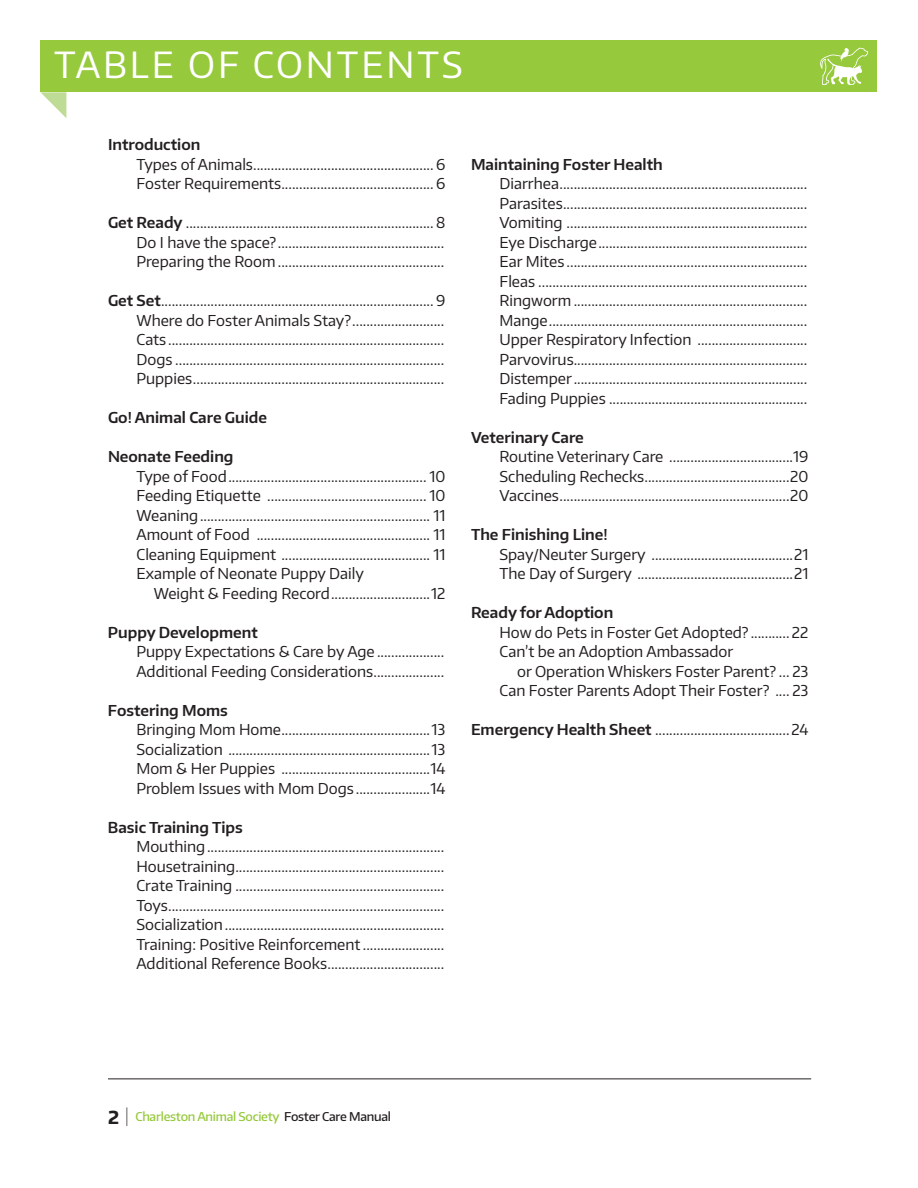
<style>
.page{position:relative;width:918px;height:1188px;background:#fff}
.page>*{position:absolute;margin:0;border:0;box-sizing:border-box;transform-origin:0 0}
.t1{font:36px "Encode Sans";letter-spacing:.08em;color:#fff}
.t2{font:15px/19.5px "Encode Sans";color:#231f20;text-align:justify}
.t3{font:600 15px "Encode Sans";color:#231f20}
.t4{font:500 12.15px "Encode Sans";letter-spacing:-.02em;color:#96c93c}
.s1{font-weight:600}
.s2{font-weight:700;font-size:18px;color:#231f20}
.s3{font-size:18.15px;color:#231f20}
.s4{color:#231f20}
</style>
<div class="page">
<div style="left:40px;top:40px;width:838px;height:52px;background:#96c93c"></div>
<svg style="left:40px;top:92px;width:26px;height:26px"></svg>
<svg style="left:820px;top:48px;width:48px;height:37px"></svg>
<hr style="left:108px;top:1078px;width:703px;height:1px;background:#231f20">
<h1 class="t1" style="left:54px;top:40px;width:410px">TABLE OF CONTENTS</h1>
<p class="t3" style="left:108px;top:135px;width:94px">Introduction</p>
<p class="t2" style="left:136px;top:154px;width:311px">Types of Animals................................................... 6<br>Foster Requirements........................................... 6</p>
<p class="t2" style="left:136px;top:213px;width:311px;text-indent:-28px"><span class="s1">Get Ready</span> ...................................................................... 8<br>Do I have the space?...............................................<br>Preparing the Room ...............................................</p>
<p class="t2" style="left:136px;top:291px;width:310px;text-indent:-28px"><span class="s1">Get Set</span>............................................................................. 9<br>Where do Foster Animals Stay?..........................<br>Cats ..............................................................................<br>Dogs ............................................................................<br>Puppies.......................................................................</p>
<p class="t3" style="left:108px;top:408px;width:161px">Go! Animal Care Guide</p>
<p class="t3" style="left:108px;top:447px;width:127px">Neonate Feeding</p>
<p class="t2" style="left:136px;top:466px;width:310px">Type of Food........................................................ 10<br>Feeding Etiquette ............................................. 10<br>Weaning................................................................. 11<br>Amount of Food ................................................. 11<br>Cleaning Equipment .......................................... 11<br>Example of Neonate Puppy Daily</p>
<p class="t2" style="left:154px;top:583px;width:293px">Weight &amp; Feeding Record............................12</p>
<p class="t3" style="left:108px;top:622px;width:151px">Puppy Development</p>
<p class="t2" style="left:136px;top:642px;width:309px">Puppy Expectations &amp; Care by Age ...................<br>Additional Feeding Considerations....................</p>
<p class="t3" style="left:108px;top:700px;width:121px">Fostering Moms</p>
<p class="t2" style="left:136px;top:720px;width:310px">Bringing Mom Home..........................................13<br>Socialization .........................................................13<br>Mom &amp; Her Puppies ..........................................14<br>Problem Issues with Mom Dogs .....................14</p>
<p class="t3" style="left:108px;top:817px;width:136px">Basic Training Tips</p>
<p class="t2" style="left:136px;top:837px;width:309px">Mouthing...................................................................<br>Housetraining...........................................................<br>Crate Training ...........................................................<br>Toys..............................................................................<br>Socialization..............................................................<br>Training: Positive Reinforcement .......................<br>Additional Reference Books.................................</p>
<p class="t3" style="left:471px;top:154px;width:193px">Maintaining Foster Health</p>
<p class="t2" style="left:500px;top:174px;width:309px">Diarrhea......................................................................<br>Parasites.....................................................................<br>Vomiting ....................................................................<br>Eye Discharge...........................................................<br>Ear Mites ....................................................................<br>Fleas ............................................................................<br>Ringworm ..................................................................<br>Mange.........................................................................<br>Upper Respiratory Infection ...............................<br>Parvovirus..................................................................<br>Distemper..................................................................<br>Fading Puppies ........................................................</p>
<p class="t3" style="left:471px;top:427px;width:114px">Veterinary Care</p>
<p class="t2" style="left:500px;top:447px;width:311px">Routine Veterinary Care ...................................19<br>Scheduling Rechecks.........................................20<br>Vaccines.................................................................20</p>
<p class="t3" style="left:471px;top:525px;width:138px">The Finishing Line!</p>
<p class="t2" style="left:500px;top:544px;width:310px">Spay/Neuter Surgery ........................................21<br>The Day of Surgery ............................................21</p>
<p class="t3" style="left:471px;top:603px;width:144px">Ready for Adoption</p>
<p class="t2" style="left:500px;top:622px;width:310px">How do Pets in Foster Get Adopted? ........... 22<br>Can’t be an Adoption Ambassador</p>
<p class="t2" style="left:500px;top:661px;width:311px;text-align:right">or Operation Whiskers Foster Parent? ... 23<br>Can Foster Parents Adopt Their Foster? .... 23</p>
<p class="t2" style="left:471px;top:720px;width:339px"><span class="s1">Emergency Health Sheet</span> ......................................24</p>
<p class="t4" style="left:108px;top:1108px;width:285px"><span class="s2">2</span> <span class="s3">|</span> Charleston Animal Society <span class="s4">Foster Care Manual</span></p>
</div>
